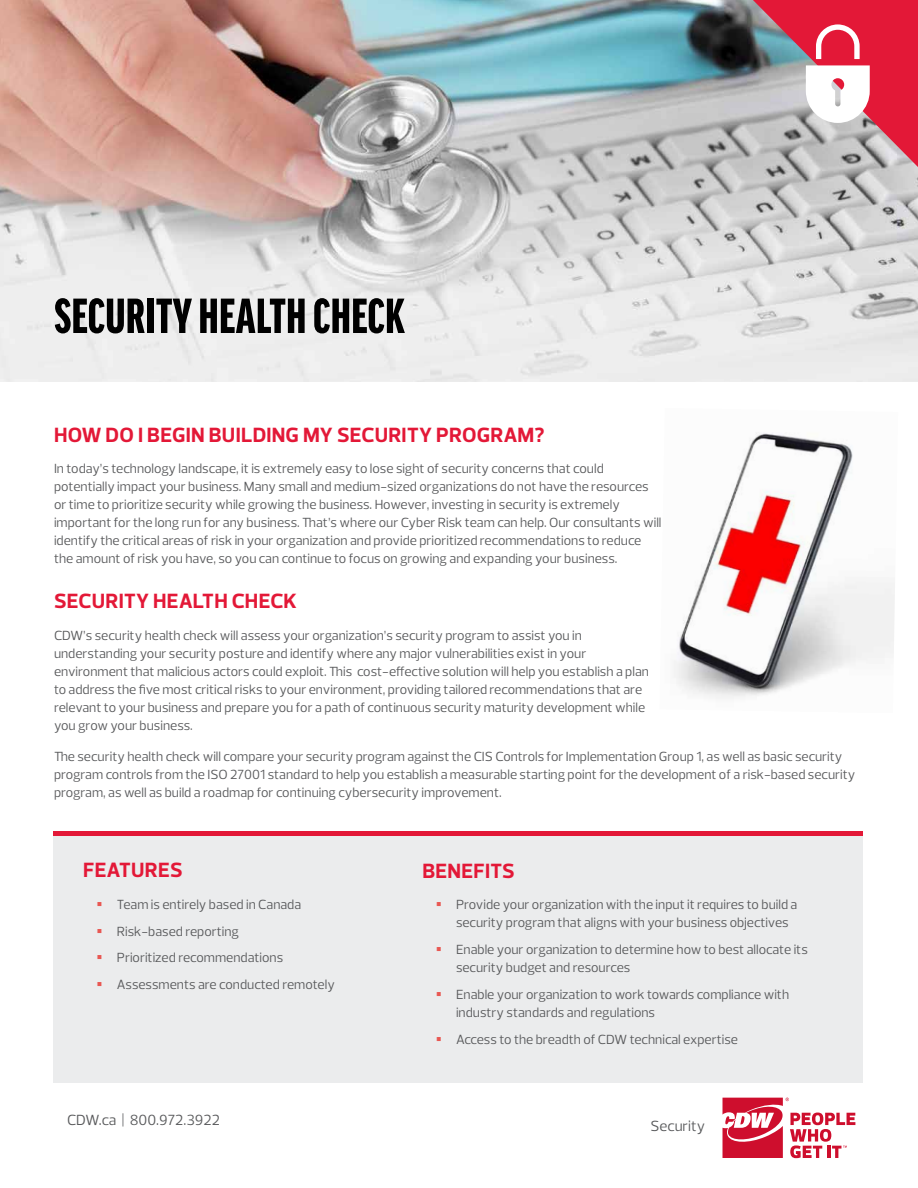
<style>
.page{position:relative;width:918px;height:1188px;background:#fff}
.page>*{position:absolute;margin:0;border:0;box-sizing:border-box;transform-origin:0 0}
.Header_H1{font:900 extra-condensed 52.5px "Good Headline Pro";letter-spacing:.01em;color:#000}
.Subheader_H2{font:700 21px "Prelo";letter-spacing:.015em;color:#e31837}
.t1{font:15px "Prelo";color:#58595b}
.Paragraph_Main{font:13.5px/18px "Prelo";color:#58595b}
</style>
<div class="page">
<div style="left:53px;top:832px;width:810px;height:251px;background:#e6e7e8"></div>
<hr style="left:53px;top:832px;width:810px;height:4px;background:#e31837">
<img style="left:0;top:0;width:918px;height:382px">
<svg style="left:723px;top:1098px;width:132px;height:60px"></svg>
<img style="left:674px;top:433px;width:221px;height:266px">
<svg style="left:753px;top:0;width:165px;height:167px;background:#ce7887"></svg>
<h1 class="Header_H1" style="left:54px;top:290px;width:352px">SECURITY HEALTH CHECK</h1>
<h2 class="Subheader_H2" style="left:54px;top:422px;width:492px">HOW DO I BEGIN BUILDING MY SECURITY PROGRAM?</h2>
<p class="Paragraph_Main" style="left:54px;top:460px;width:609px">In today’s technology landscape, it is extremely easy to lose sight of security concerns that could potentially impact your business. Many small and medium-sized organizations do not have the resources or time to prioritize security while growing the business. However, investing in security is extremely important for the long run for any business. That’s where our Cyber Risk team can help. Our consultants will identify the critical areas of risk in your organization and provide prioritized recommendations to reduce the amount of risk you have, so you can continue to focus on growing and expanding your business.</p>
<h2 class="Subheader_H2" style="left:54px;top:588px;width:244px">SECURITY HEALTH CHECK</h2>
<p class="Paragraph_Main" style="left:54px;top:626px;width:596px">CDW’s security health check will assess your organization’s security program to assist you in understanding your security posture and identify where any major vulnerabilities exist in your environment that malicious actors could exploit. This cost-effective solution will help you establish a plan to address the five most critical risks to your environment, providing tailored recommendations that are relevant to your business and prepare you for a path of continuous security maturity development while you grow your business.</p>
<p class="Paragraph_Main" style="left:54px;top:748px;width:803px">The security health check will compare your security program against the CIS Controls for Implementation Group 1, as well as basic security program controls from the ISO 27001 standard to help you establish a measurable starting point for the development of a risk-based security program, as well as build a roadmap for continuing cybersecurity improvement.</p>
<h2 class="Subheader_H2" style="left:83px;top:857px;width:101px">FEATURES</h2>
<p class="Paragraph_Main" style="left:117px;top:895px;width:186px">Team is entirely based in Canada</p>
<p class="Paragraph_Main" style="left:117px;top:922px;width:124px">Risk-based reporting</p>
<p class="Paragraph_Main" style="left:117px;top:949px;width:168px">Prioritized recommendations</p>
<p class="Paragraph_Main" style="left:117px;top:976px;width:220px">Assessments are conducted remotely</p>
<p class="t1" style="left:67px;top:1111px;width:154px">CDW.ca | 800.972.3922</p>
<h2 class="Subheader_H2" style="left:422px;top:857px;width:94px">BENEFITS</h2>
<p class="Paragraph_Main" style="left:456px;top:896px;width:343px">Provide your organization with the input it requires to build a security program that aligns with your business objectives</p>
<p class="Paragraph_Main" style="left:456px;top:940px;width:353px">Enable your organization to determine how to best allocate its security budget and resources</p>
<p class="Paragraph_Main" style="left:456px;top:985px;width:335px">Enable your organization to work towards compliance with industry standards and regulations</p>
<p class="Paragraph_Main" style="left:456px;top:1030px;width:284px">Access to the breadth of CDW technical expertise</p>
<p class="t1" style="left:651px;top:1117px;width:56px">Security</p>
</div>
